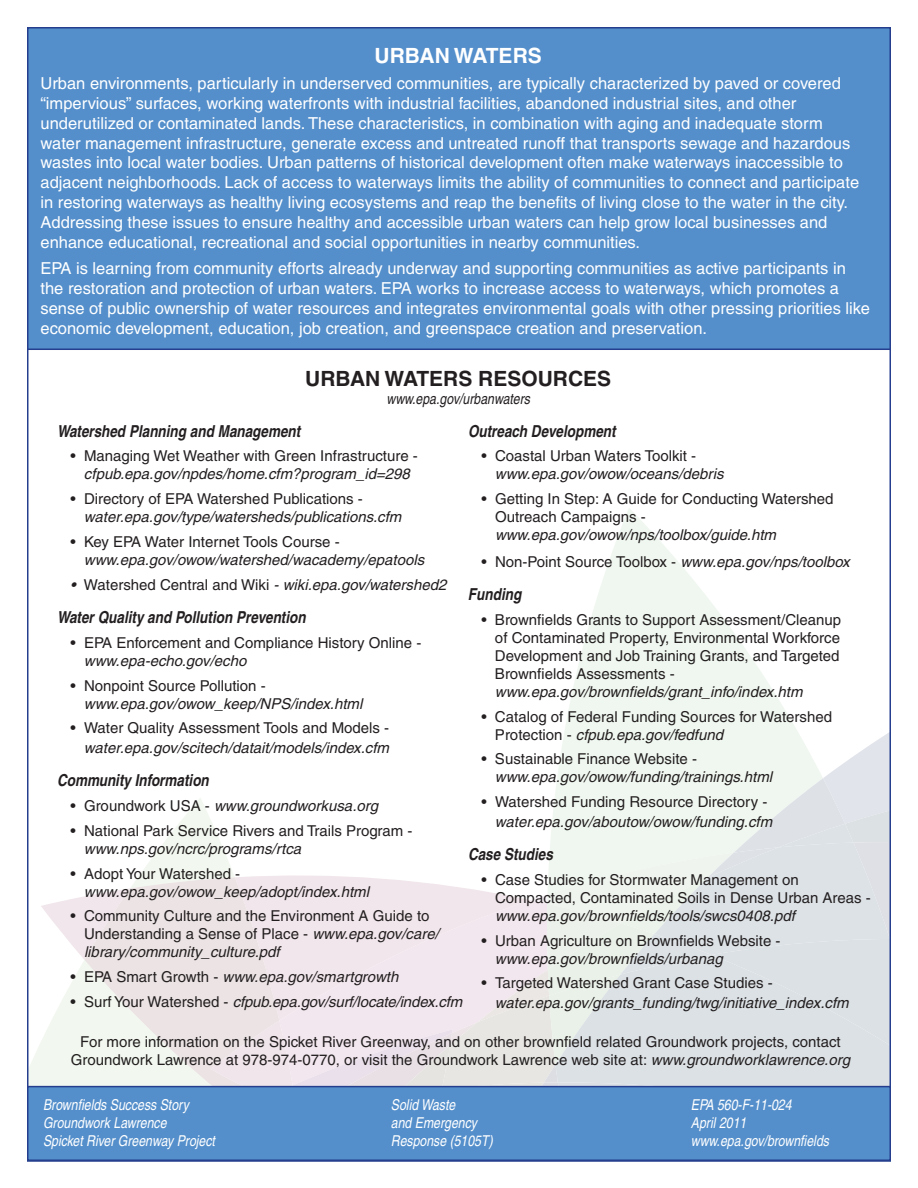
<style>
.page{position:relative;width:918px;height:1188px;background:#fff}
.page>*{position:absolute;margin:0;border:0;box-sizing:border-box;transform-origin:0 0}
.t1{font:700 21px "Helvetica";color:#231f20}
.t2{font:700 21px "Helvetica";letter-spacing:-.015em;color:#fff}
.t3{font:16.5px/19.8px "Helvetica";color:#fff}
.t4{font:italic 700 condensed 16.5px "Helvetica";color:#231f20}
.bullet{font:15px/18px "Helvetica";color:#231f20}
.bullet-2{font:italic 15px/18px "Helvetica";color:#231f20}
.t5{font:italic condensed 15px/18px "Helvetica";color:#fff}
.t6{font:italic condensed 15px "Helvetica";color:#231f20}
.s1{font-style:italic}
.s2{font-style:normal}
</style>
<div class="page">
<svg style="left:590px;top:508px;width:135px;height:113px;fill:#f0f7f0"></svg>
<svg style="left:30px;top:621px;width:858px;height:465px"></svg>
<div style="left:27px;top:27px;width:864px;height:322px;background:#548fcb"></div>
<div style="left:27px;top:1086px;width:864px;height:75px;background:#548fcb;border:2px solid #253f8e"></div>
<hr style="left:27px;top:349px;width:864px;height:1px;background:#253f8e">
<p class="t2" style="left:375px;top:43px;width:153px">UR BAN WATERS</p>
<p class="t3" style="left:40px;top:74px;width:820px">Urban environments, particularly in underserved communities, are typically characterized by paved or covered “impervious” surfaces, working waterfronts with industrial facilities, abandoned industrial sites, and other underutilized or contaminated lands. These characteristics, in combination with aging and inadequate storm water management infrastructure, generate excess and untreated runoff that transports sewage and hazardous wastes into local water bodies. Urban patterns of historical development often make waterways inaccessible to adjacent neighborhoods. Lack of access to waterways limits the ability of communities to connect and participate in restoring waterways as healthy living ecosystems and reap the benefits of living close to the water in the city.<br>Addressing these issues to ensure healthy and accessible urban waters can help grow local businesses and enhance educational, recreational and social opportunities in nearby communities.</p>
<p class="t3" style="left:40px;top:258px;width:831px">EPA is learning from community efforts already underway and supporting communities as active participants in the restoration and protection of urban waters. EPA works to increase access to waterways, which promotes a sense of public ownership of water resources and integrates environmental goals with other pressing priorities like economic development, education, job creation, and greenspace creation and preservation.</p>
<p class="t1" style="left:305px;top:366px;width:218px">URBAN WATERS RESOUR</p>
<p class="t1" style="left:568px;top:366px;width:43px">CES</p>
<p class="t6" style="left:386px;top:390px;width:145px">www.epa.gov/urbanwaters</p>
<p class="t4" style="left:57px;top:421px;width:245px">Watershed Planning and Management</p>
<p class="bullet" style="left:70px;top:447px;width:349px;text-align:center">• Managing Wet Weather with Green Infrastructure - <span class="s1">cfpub.epa.gov/npdes/home.cfm?program_id=298</span></p>
<p class="bullet-2" style="left:84px;top:490px;width:319px;text-indent:-13px"><span class="s2">• Directory of EPA Watershed Publications - </span>water.epa.gov/type/watersheds/publications.cfm</p>
<p class="bullet-2" style="left:84px;top:533px;width:342px;text-indent:-13px"><span class="s2">• Key EPA Water Internet Tools Course - </span>www.epa.gov/owow/watershed/wacademy/epatools</p>
<p class="bullet-2" style="left:70px;top:575px;width:377px">• <span class="s2">Watershed Central and Wiki</span> - wiki.epa.gov/watershed2</p>
<p class="t4" style="left:57px;top:607px;width:250px">Water Quality and Pollution Prevention</p>
<p class="bullet" style="left:84px;top:633px;width:339px;text-indent:-13px">• EPA Enforcement and Compliance History Online - <span class="s1">www.epa-echo.gov/echo</span></p>
<p class="bullet-2" style="left:84px;top:676px;width:280px;text-indent:-13px"><span class="s2">• Nonpoint Source Pollution - </span>www.epa.gov/owow_keep/NPS/index.html</p>
<p class="bullet-2" style="left:70px;top:718px;width:320px;line-height:19.8px;text-align:right"><span class="s2">• Water Quality Assessment Tools and Models - </span>water.epa.gov/scitech/datait/models/index.cfm</p>
<p class="t4" style="left:57px;top:771px;width:153px">Community Information</p>
<p class="bullet-2" style="left:70px;top:797px;width:309px"><span class="s2">• Groundwork USA -</span> www.groundworkusa.org</p>
<p class="bullet" style="left:84px;top:822px;width:330px;text-indent:-13px">• National Park Service Rivers and Trails Program - <span class="s1">www.nps.gov/ncrc/programs/rtca</span></p>
<p class="bullet-2" style="left:84px;top:864px;width:287px;text-indent:-13px"><span class="s2">• Adopt Your Watershed - </span>www.epa.gov/owow_keep/adopt/index.html</p>
<p class="bullet" style="left:84px;top:907px;width:356px;text-indent:-14px">• Community Culture and the Environment A Guide to<br>Understanding a Sense of Place - <span class="s1">www.epa.gov/care/ library/community_culture.pdf</span></p>
<p class="bullet-2" style="left:70px;top:968px;width:329px"><span class="s2">• EPA Smart Growth -</span> www.epa.gov/smartgrowth</p>
<p class="bullet-2" style="left:70px;top:993px;width:393px"><span class="s2">• Surf Your Watershed -</span> cfpub.epa.gov/surf/locate/index.cfm</p>
<p class="t4" style="left:468px;top:421px;width:149px">Outreach Development</p>
<p class="bullet-2" style="left:495px;top:447px;width:230px;text-indent:-13px"><span class="s2">• Coastal Urban Waters Toolkit - </span>www.epa.gov/owow/oceans/debris</p>
<p class="bullet" style="left:495px;top:490px;width:340px;text-indent:-14px">• Getting In Step: A Guide for Conducting Watershed<br>Outreach Campaigns - <span class="s1">www.epa.gov/owow/nps/toolbox/guide.htm</span></p>
<p class="bullet" style="left:482px;top:552px;width:370px">• Non-Point Source Toolbox - <span class="s1">www.epa.gov/nps/toolbox</span></p>
<p class="t4" style="left:468px;top:584px;width:55px">Funding</p>
<p class="bullet" style="left:495px;top:611px;width:348px;text-indent:-14px">• Brownfields Grants to Support Assessment/Cleanup of Contaminated Property, Environmental Workforce Development and Job Training Grants, and Targeted Brownfields Assessments - <span class="s1">www.epa.gov/brownfields/grant_info/index.htm</span></p>
<p class="bullet" style="left:495px;top:707px;width:339px;text-indent:-14px">• Catalog of Federal Funding Sources for Watershed<br>Protection - <span class="s1">cfpub.epa.gov/fedfund</span></p>
<p class="bullet-2" style="left:495px;top:750px;width:279px;text-indent:-13px"><span class="s2">• Sustainable Finance Website - </span>www.epa.gov/owow/funding/trainings.html</p>
<p class="bullet-2" style="left:495px;top:792px;width:279px;line-height:19.8px;text-indent:-13px"><span class="s2">• Watershed Funding Resource Directory - </span>water.epa.gov/aboutow/owow/funding.cfm</p>
<p class="t4" style="left:468px;top:844px;width:86px">Case Studies</p>
<p class="bullet" style="left:495px;top:871px;width:377px;text-indent:-14px">• Case Studies for Stormwater Management on<br>Compacted, Contaminated Soils in Dense Urban Areas - <span class="s1">www.epa.gov/brownfields/tools/swcs0408.pdf</span></p>
<p class="bullet" style="left:495px;top:931px;width:287px;text-indent:-13px">• Urban Agriculture on Brownfields Website - <span class="s1">www.epa.gov/brownfields/urbanag</span></p>
<p class="bullet-2" style="left:495px;top:973px;width:355px;line-height:19.8px;text-indent:-13px"><span class="s2">• Targeted Watershed Grant Case Studies - </span>water.epa.gov/grants_funding/twg/initiative_index.cfm</p>
<p class="bullet" style="left:71px;top:1032px;width:781px;text-align:center">For more information on the Spicket River Greenway, and on other brownfield related Groundwork projects, contact<br>Groundwork Lawrence at 978-974-0770, or visit the Groundwork Lawrence web site at: <span class="s1">www.groundworklawrence.org</span></p>
<p class="t5" style="left:43px;top:1095px;width:147px">Brownfields Success Story</p>
<p class="t5" style="left:43px;top:1113px;width:125px">Groundwork Lawrence</p>
<p class="t5" style="left:43px;top:1131px;width:173px">Spicket River Greenway Project</p>
<p class="t5" style="left:391px;top:1095px;width:103px">Solid Waste<br>and Emergency<br>Response (5105T)</p>
<p class="t5" style="left:691px;top:1095px;width:102px">EPA 560-F-11-024</p>
<p class="t5" style="left:691px;top:1113px;width:57px">April 2011</p>
<p class="t5" style="left:691px;top:1131px;width:140px">www.epa.gov/brownfields</p>
</div>
